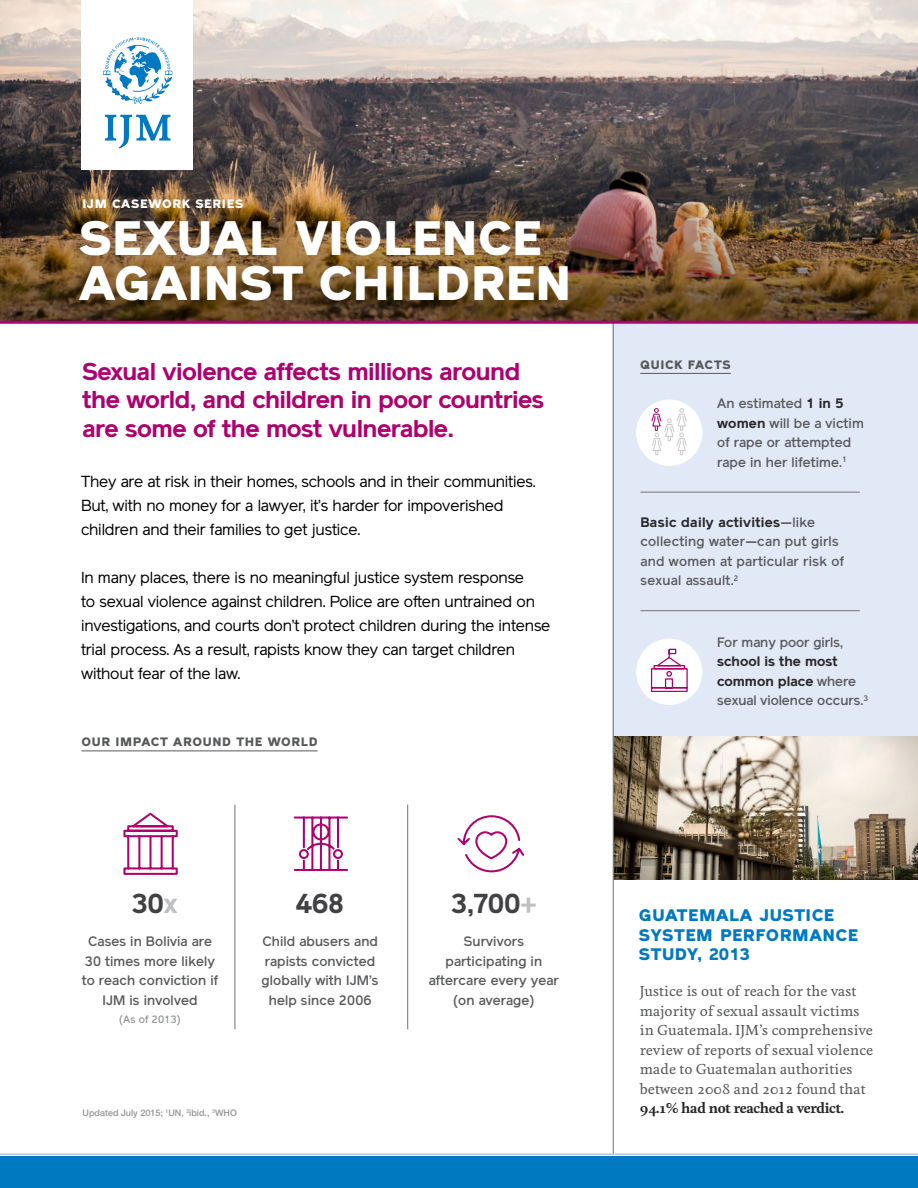
<style>
.page{position:relative;width:918px;height:1188px;background:#fff}
.page>*{position:absolute;margin:0;border:0;box-sizing:border-box;transform-origin:0 0}
.t1{font:900 47.7px/45px "Reader";color:#fff}
.t2{font:700 27px "Reader";color:#414042}
.t3{font:700 24px/28.5px "Reader";letter-spacing:-.025em;color:#ae006e}
.t4{font:900 16.5px/19.5px "Reader";letter-spacing:.03em;color:#0079c1}
.t5{font:15.75px/24px "Reader";letter-spacing:-.01em;color:#000}
.t6{font:500 13.5px/19.5px "Reader";letter-spacing:.01em;color:#58595b;text-align:center}
.t7{font:500 13.5px/19.5px "Feijoa";letter-spacing:.01em;color:#58595b}
.t8{font:700 13.5px/19.5px "Reader";color:#292829}
.t9{font:700 13.5px "Feijoa";letter-spacing:-.02em;color:#292829}
.t10{font:900 12px "Reader";letter-spacing:.055em;color:#58595b}
.t11{font:900 12px "Reader";letter-spacing:.055em;color:#fff}
.t12{font:500 10.5px "Reader";letter-spacing:.01em;color:#939598}
.t13{font:500 9px "Helvetica Neue";color:#939598}
.s1{color:#bec0c2}
.s2{font-weight:700;color:#292829}
.s3{font-weight:500;color:#58595b}
</style>
<div class="page">
<div style="left:613px;top:324px;width:305px;height:434px;background:#e1e9f6"></div>
<img style="left:614px;top:736px;width:304px;height:143px">
<hr style="left:613px;top:300px;width:1px;height:855px;background:#808285">
<img style="left:0;top:0;width:918px;height:121px">
<img style="left:0;top:121px;width:918px;height:200px">
<hr style="left:0;top:321px;width:918px;height:3px;background:#ae006e">
<div style="left:81px;top:0;width:112px;height:170px;background:#fff"></div>
<svg style="left:105px;top:115px;width:65px;height:33px"></svg>
<svg style="left:103px;top:37px;width:69px;height:67px"></svg>
<hr style="left:640px;top:492px;width:220px;height:1px;background:#808285">
<hr style="left:640px;top:610px;width:220px;height:1px;background:#808285">
<hr style="left:640px;top:373px;width:91px;height:1px;background:#58595b">
<hr style="left:234px;top:805px;width:1px;height:224px;background:#808285">
<hr style="left:407px;top:805px;width:1px;height:224px;background:#808285">
<hr style="left:81px;top:751px;width:237px;height:1px;background:#58595b">
<div style="left:636px;top:400px;width:67px;height:66px;background:#fff;border-radius:50%"></div>
<div style="left:636px;top:639px;width:67px;height:66px;background:#fff;border-radius:50%"></div>
<svg style="left:123px;top:812px;width:55px;height:63px"></svg>
<svg style="left:293px;top:816px;width:55px;height:55px"></svg>
<svg style="left:457px;top:815px;width:68px;height:58px"></svg>
<svg style="left:651px;top:408px;width:36px;height:48px"></svg>
<svg style="left:650px;top:648px;width:38px;height:44px"></svg>
<hr style="left:0;top:1154px;width:918px;height:2px;background:#adc8e9">
<div style="left:0;top:1155px;width:918px;height:33px;background:#0079c1"></div>
<p class="t11" style="left:82px;top:197px;width:162px">IJM CASEWORK SERIES</p>
<h1 class="t1" style="left:79px;top:215px;width:494px">SEXUAL VIOLENCE<br>AGAINST CHILDREN</h1>
<h3 class="t3" style="left:82px;top:357px;width:463px">Sexual violence affects millions around the world, and children in poor countries are some of the most vulnerable.</h3>
<p class="t5" style="left:81px;top:470px;width:456px">They are at risk in their homes, schools and in their communities.<br>But, with no money for a lawyer, it’s harder for impoverished children and their families to get justice.</p>
<p class="t5" style="left:81px;top:566px;width:471px">In many places, there is no meaningful justice system response<br>to sexual violence against children. Police are often untrained on investigations, and courts don’t protect children during the intense trial process. As a result, rapists know they can target children without fear of the law.</p>
<p class="t10" style="left:81px;top:735px;width:238px">OUR IMPACT AROUND THE WORLD</p>
<h2 class="t2" style="left:132px;top:887px;width:47px">30<span class="s1">x</span></h2>
<h2 class="t2" style="left:296px;top:887px;width:49px">468</h2>
<h2 class="t2" style="left:451px;top:887px;width:87px">3,700<span class="s1">+</span></h2>
<p class="t6" style="left:82px;top:932px;width:138px">Cases in Bolivia are<br>30 times more likely to reach conviction if<br>IJM is involved</p>
<p class="t12" style="left:119px;top:1013px;width:64px">(As of 2013)</p>
<p class="t6" style="left:262px;top:932px;width:118px">Child abusers and rapists convicted globally with IJM’s help since 2006</p>
<p class="t6" style="left:429px;top:932px;width:132px">Survivors participating in aftercare every year (on average)</p>
<p class="t13" style="left:83px;top:1105px;width:156px">Updated July 2015; <sup>1</sup>UN, <sup>2</sup>ibid., <sup>3</sup>WHO</p>
<p class="t10" style="left:640px;top:357px;width:92px">QUICK FACTS</p>
<p class="t6" style="left:717px;top:394px;width:148px;text-align:left">An estimated <span class="s2">1 in 5 women</span> will be a victim of rape or attempted rape in her lifetime.<sup>1</sup></p>
<p class="t6" style="left:640px;top:512px;width:205px;text-align:left"><span class="s2">Basic daily activities</span>—like collecting water—can put girls and women at particular risk of sexual assault.<sup>2</sup></p>
<p class="t6" style="left:717px;top:632px;width:127px">For many poor girls,</p>
<p class="t8" style="left:717px;top:652px;width:152px">school is the most common place <span class="s3">where sexual violence occurs.</span><sup>3</sup></p>
<p class="t4" style="left:639px;top:906px;width:221px">GUATEMALA JUSTICE<br>SYSTEM PERFORMANCE<br>STUDY, 2013</p>
<p class="t7" style="left:640px;top:982px;width:235px">Justice is out of reach for the vast majority of sexual assault victims in Guatemala. IJM’s comprehensive review of reports of sexual violence made to Guatemalan authorities between 2008 and 2012 found that</p>
<p class="t9" style="left:640px;top:1099px;width:206px">94.1% had not reached a verdict.</p>
</div>
